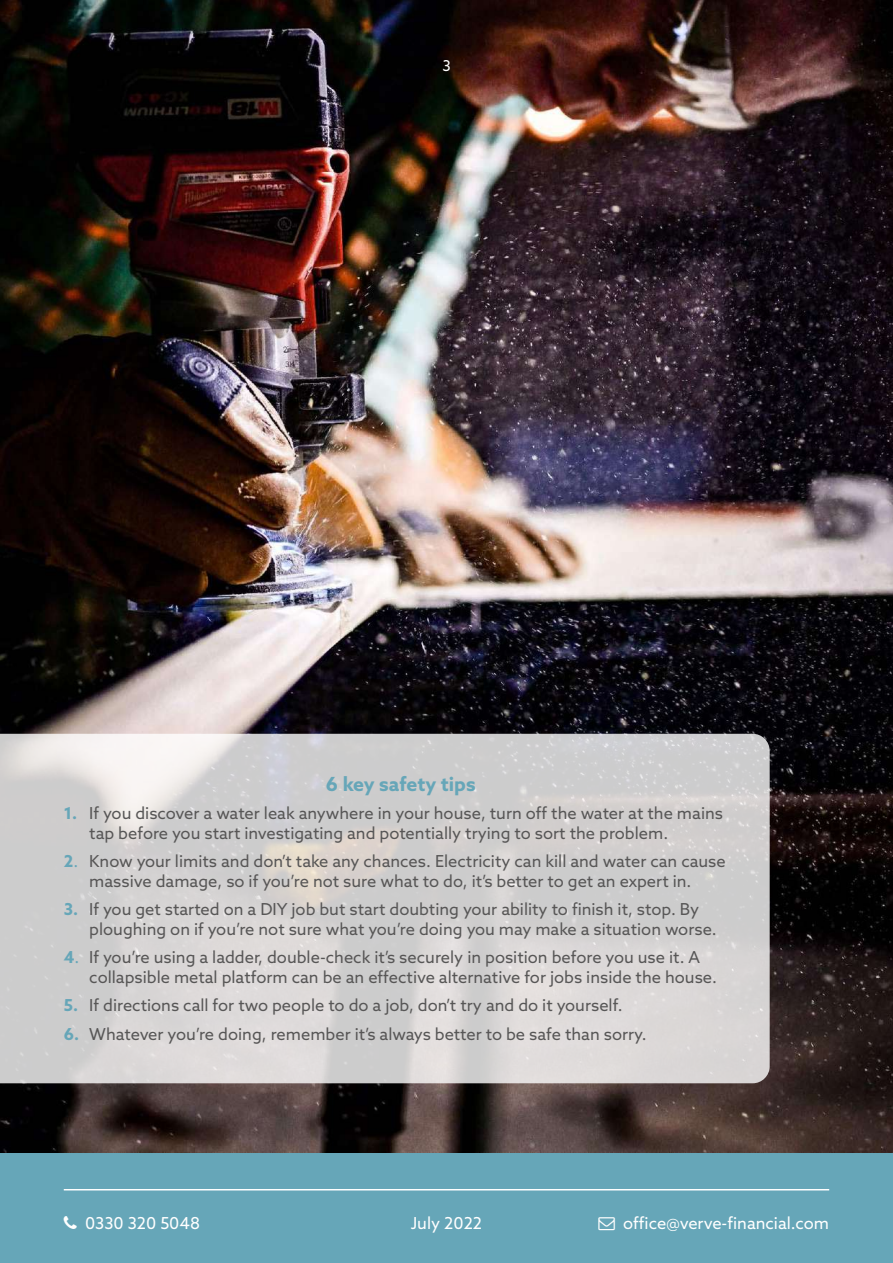
<style>
.page{position:relative;width:893px;height:1263px;background:#fff}
.page>*{position:absolute;margin:0;border:0;box-sizing:border-box;transform-origin:0 0}
.t1{font:700 19.5px "Azo Sans";color:#66a6b8}
.t2{font:16.5px/19.8px "Azo Sans";color:#575656}
.t3{font:16.5px "Azo Sans";color:#fff}
.t4{font:15px "Azo Sans";color:#fff}
.s1{font-weight:700;color:#66a6b8}
.s2{color:#66a6b8}
</style>
<div class="page">
<img style="left:0;top:0;width:893px;height:1153px">
<div style="left:0;top:1153px;width:893px;height:110px;background:#66a6b8"></div>
<hr style="left:64px;top:1189px;width:765px;height:1px;background:#fff">
<svg style="left:0;top:734px;width:770px;height:349px;fill:#d1cfcf"></svg>
<p class="t4" style="left:442px;top:60px;width:10px">3</p>
<p class="t1" style="left:326px;top:775px;width:151px">6 key safety tips</p>
<p class="t2" style="left:89px;top:804px;width:635px;text-indent:-26px"><span class="s1">1.</span> If you discover a water leak anywhere in your house, turn off the water at the mains tap before you start investigating and potentially trying to sort the problem.</p>
<p class="t2" style="left:64px;top:853px;width:663px;text-align:center"><span class="s1">2</span><span class="s2">.</span> Know your limits and don’t take any chances. Electricity can kill and water can cause massive damage, so if you’re not sure what to do, it’s better to get an expert in.</p>
<p class="t2" style="left:89px;top:901px;width:629px;text-indent:-26px"><span class="s1">3.</span> If you get started on a DIY job but start doubting your ability to finish it, stop. By ploughing on if you’re not sure what you’re doing you may make a situation worse.</p>
<p class="t2" style="left:89px;top:949px;width:629px;text-indent:-26px"><span class="s1">4</span><span class="s2">.</span> If you’re using a ladder, double-check it’s securely in position before you use it. A collapsible metal platform can be an effective alternative for jobs inside the house.</p>
<p class="t2" style="left:64px;top:997px;width:560px"><span class="s1">5.</span> If directions call for two people to do a job, don’t try and do it yourself.</p>
<p class="t2" style="left:64px;top:1025px;width:584px"><span class="s1">6.</span> Whatever you’re doing, remember it’s always better to be safe than sorry.</p>
<p class="t3" style="left:85px;top:1216px;width:117px">0330 320 5048</p>
<p class="t3" style="left:623px;top:1216px;width:207px">office@verve-financial.com</p>
<p class="t3" style="left:411px;top:1216px;width:73px">July 2022</p>
</div>
